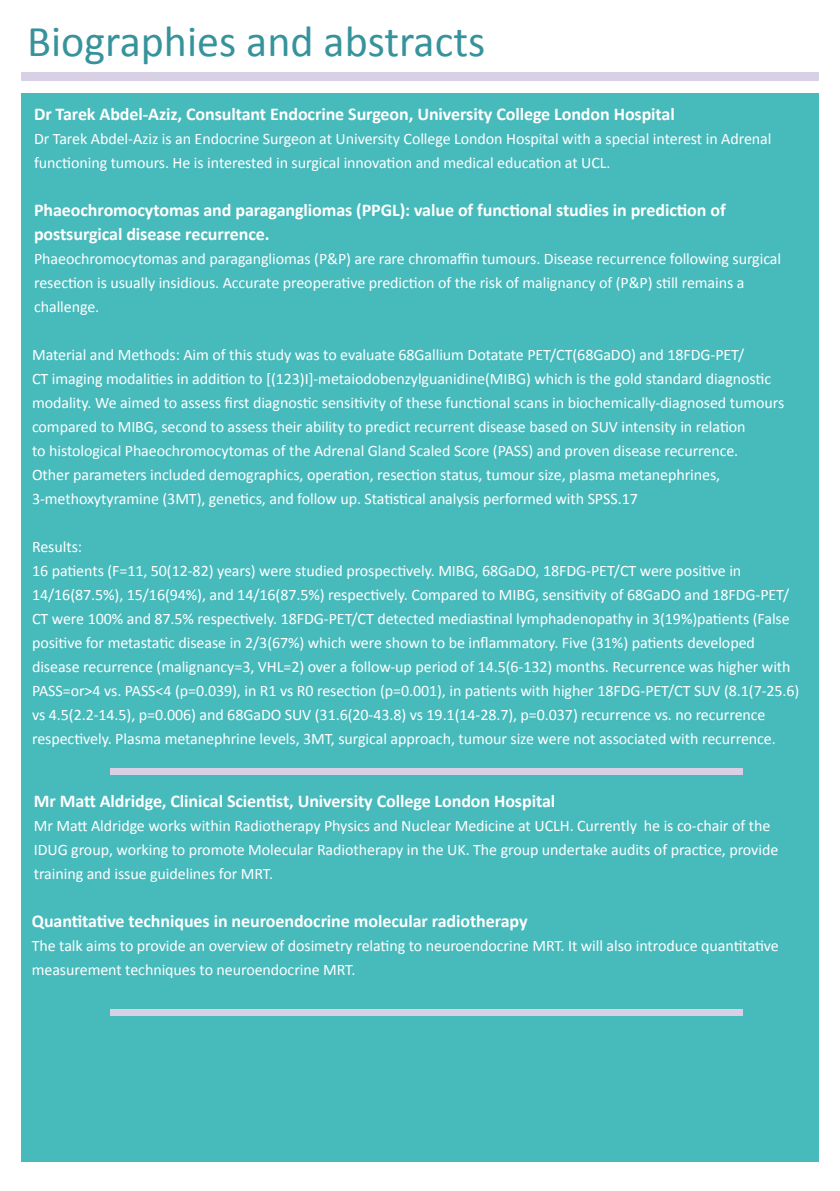
<style>
.page{position:relative;width:840px;height:1191px;background:#fff}
.page>*{position:absolute;margin:0;border:0;box-sizing:border-box;transform-origin:0 0}
.t1{font:44px "Calibri";color:#37939b}
.t2{font:700 18px/24px "Calibri";letter-spacing:-.005em;color:#fff}
.t3{font:16px/24px "Calibri";letter-spacing:-.005em;color:#fff}
</style>
<div class="page">
<div style="left:21px;top:94px;width:797px;height:1067px;background:#47babc"></div>
<div style="left:21px;top:72px;width:797px;height:9px;background:#d8d1e6"></div>
<div style="left:110px;top:769px;width:632px;height:6px;background:#d8d1e6"></div>
<div style="left:110px;top:1009px;width:632px;height:6px;background:#d8d1e6"></div>
<p class="t1" style="left:27px;top:14px;width:459px">Biographies and abstracts</p>
<p class="t2" style="left:34px;top:102px;width:642px">Dr Tarek Abdel-Aziz, Consultant Endocrine Surgeon, University College London Hospital</p>
<p class="t3" style="left:34px;top:127px;width:738px">Dr Tarek Abdel-Aziz is an Endocrine Surgeon at University College London Hospital with a special interest in Adrenal functioning tumours. He is interested in surgical innovation and medical education at UCL.</p>
<p class="t2" style="left:34px;top:198px;width:692px">Phaeochromocytomas and paragangliomas (PPGL): value of functional studies in prediction of postsurgical disease recurrence.</p>
<p class="t3" style="left:34px;top:247px;width:748px">Phaeochromocytomas and paragangliomas (P&amp;P) are rare chromaffin tumours. Disease recurrence following surgical resection is usually insidious. Accurate preoperative prediction of the risk of malignancy of (P&amp;P) still remains a challenge.</p>
<p class="t3" style="left:32px;top:343px;width:753px">Material and Methods: Aim of this study was to evaluate 68Gallium Dotatate PET/CT(68GaDO) and 18FDG-PET/<br>CT imaging modalities in addition to [(123)I]-metaiodobenzylguanidine(MIBG) which is the gold standard diagnostic modality. We aimed to assess first diagnostic sensitivity of these functional scans in biochemically-diagnosed tumours compared to MIBG, second to assess their ability to predict recurrent disease based on SUV intensity in relation<br>to histological Phaeochromocytomas of the Adrenal Gland Scaled Score (PASS) and proven disease recurrence.<br>Other parameters included demographics, operation, resection status, tumour size, plasma metanephrines, 3-methoxytyramine (3MT), genetics, and follow up. Statistical analysis performed with SPSS.17</p>
<p class="t3" style="left:32px;top:535px;width:52px">Results:</p>
<p class="t3" style="left:32px;top:559px;width:768px">16 patients (F=11, 50(12-82) years) were studied prospectively. MIBG, 68GaDO, 18FDG-PET/CT were positive in 14/16(87.5%), 15/16(94%), and 14/16(87.5%) respectively. Compared to MIBG, sensitivity of 68GaDO and 18FDG-PET/ CT were 100% and 87.5% respectively. 18FDG-PET/CT detected mediastinal lymphadenopathy in 3(19%)patients (False positive for metastatic disease in 2/3(67%) which were shown to be inflammatory. Five (31%) patients developed disease recurrence (malignancy=3, VHL=2) over a follow-up period of 14.5(6-132) months. Recurrence was higher with PASS=or&gt;4 vs. PASS&lt;4 (p=0.039), in R1 vs R0 resection (p=0.001), in patients with higher 18FDG-PET/CT SUV (8.1(7-25.6) vs 4.5(2.2-14.5), p=0.006) and 68GaDO SUV (31.6(20-43.8) vs 19.1(14-28.7), p=0.037) recurrence vs. no recurrence respectively. Plasma metanephrine levels, 3MT, surgical approach, tumour size were not associated with recurrence.</p>
<p class="t2" style="left:34px;top:789px;width:522px">Mr Matt Aldridge, Clinical Scientist, University College London Hospital</p>
<p class="t3" style="left:34px;top:813px;width:745px">Mr Matt Aldridge works within Radiotherapy Physics and Nuclear Medicine at UCLH. Currently he is co-chair of the<br>IDUG group, working to promote Molecular Radiotherapy in the UK. The group undertake audits of practice, provide training and issue guidelines for MRT.</p>
<p class="t2" style="left:32px;top:909px;width:497px">Quantitative techniques in neuroendocrine molecular radiotherapy</p>
<p class="t3" style="left:32px;top:933px;width:748px">The talk aims to provide an overview of dosimetry relating to neuroendocrine MRT. It will also introduce quantitative measurement techniques to neuroendocrine MRT.</p>
</div>
